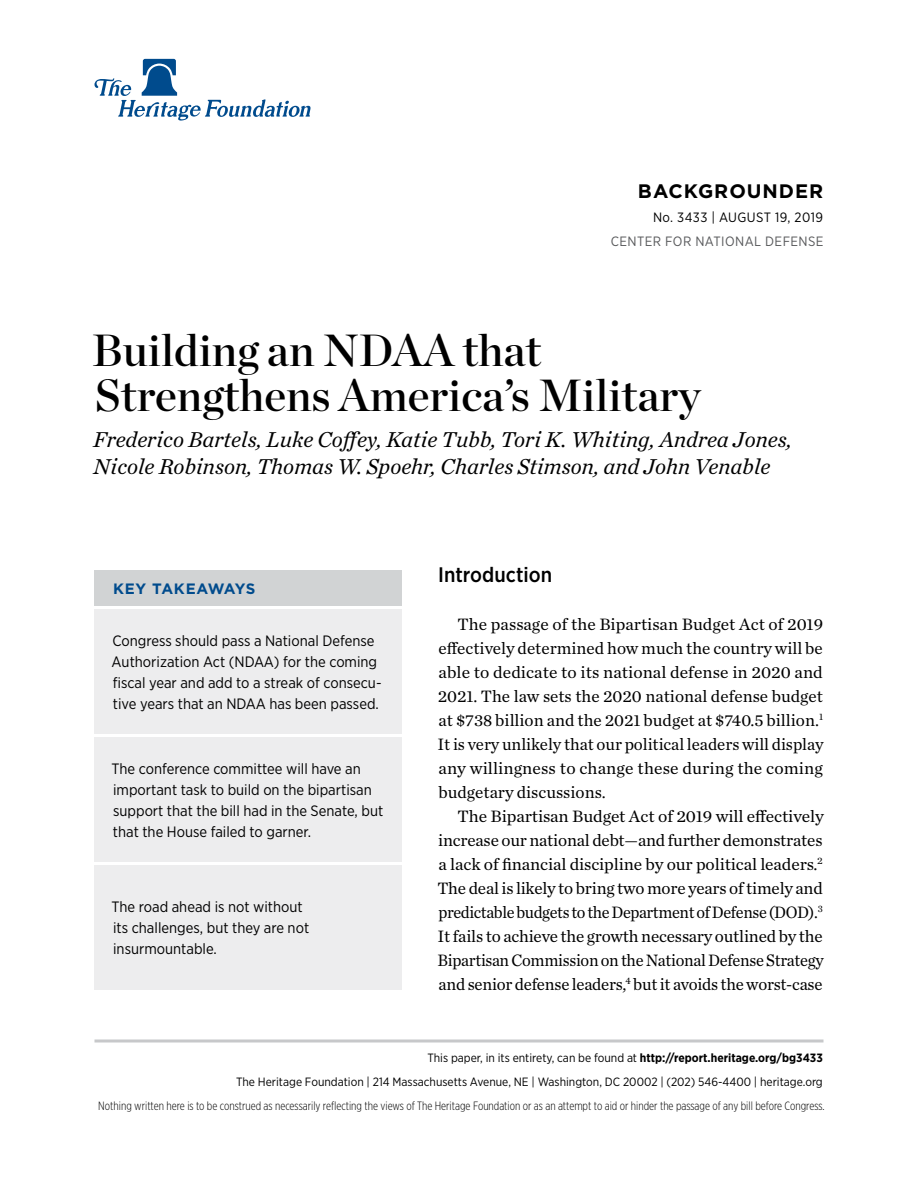
<style>
.page{position:relative;width:918px;height:1188px;background:#fff}
.page>*{position:absolute;margin:0;border:0;box-sizing:border-box;transform-origin:0 0}
.t1{font:45px/45px "Chronicle Display Semi";color:#000}
.t2{font:italic 22.5px/27px "Chronicle Text G1";color:#000}
.t3{font:500 21px "Gotham Narrow";color:#000}
.t4{font:700 19.5px "Gotham";letter-spacing:.05em;color:#000}
.t5{font:17.25px/24px "Chronicle Text G1";letter-spacing:-.01em;color:#000;text-align:justify}
.t6{font:15px/21px "Gotham Narrow";color:#000}
.t7{font:700 15px "Gotham";letter-spacing:.03em;color:#004b8d}
.t8{font:13.5px "Gotham Narrow";letter-spacing:.03em;color:#58595b}
.t9{font:13.5px "Gotham Narrow";letter-spacing:.03em;color:#000}
.t10{font:12px/24px "Gotham Narrow";color:#000;text-align:right}
.t11{font:300 12px "Gotham X Narrow";color:#000}
.s1{font-weight:700}
</style>
<div class="page">
<hr style="left:94px;top:1040px;width:730px;height:2px;background:#c7c8ca">
<svg style="left:94px;top:59px;width:216px;height:62px"></svg>
<div style="left:94px;top:609px;width:308px;height:125px;background:#ededee"></div>
<div style="left:94px;top:570px;width:308px;height:36px;background:#d1d3d4"></div>
<div style="left:94px;top:737px;width:308px;height:125px;background:#ededee"></div>
<div style="left:94px;top:865px;width:308px;height:125px;background:#ededee"></div>
<p class="t4" style="left:638px;top:178px;width:187px">BACKGROUNDER</p>
<p class="t9" style="left:653px;top:209px;width:171px">No. 3433 | August 19, 2019</p>
<p class="t8" style="left:611px;top:233px;width:214px">CENTER FOR NATIONAL DEFENSE</p>
<h1 class="t1" style="left:92px;top:325px;width:610px">Building an NDAA that<br>Strengthens America’s Military</h1>
<h2 class="t2" style="left:93px;top:425px;width:700px">Frederico Bartels, Luke Coffey, Katie Tubb, Tori K. Whiting, Andrea Jones,<br>Nicole Robinson, Thomas W. Spoehr, Charles Stimson, and John Venable</h2>
<p class="t7" style="left:113px;top:579px;width:144px">KEY TAKEAWAYS</p>
<p class="t6" style="left:112px;top:630px;width:271px">Congress should pass a National Defense Authorization Act (NDAA) for the coming fiscal year and add to a streak of consecu&shy;tive years that an NDAA has been passed.</p>
<p class="t6" style="left:112px;top:758px;width:273px">The conference committee will have an important task to build on the bipartisan support that the bill had in the Senate, but that the House failed to garner.</p>
<p class="t6" style="left:112px;top:896px;width:199px">The road ahead is not without its challenges, but they are not insurmountable.</p>
<p class="t3" style="left:438px;top:561px;width:115px">Introduction</p>
<p class="t5" style="left:437px;top:611px;width:388px;text-indent:20px">The passage of the Bipartisan Budget Act of 2019 effectively determined how much the country will be able to dedicate to its national defense in 2020 and 2021. The law sets the 2020 national defense budget at $738 billion and the 2021 budget at $740.5 billion.<sup>1<br></sup>It is very unlikely that our political leaders will display any willingness to change these during the coming budgetary discussions.</p>
<p class="t5" style="left:437px;top:803px;width:388px;text-indent:20px">The Bipartisan Budget Act of 2019 will effectively increase our national debt—and further demonstrates a lack of financial discipline by our political leaders.<sup>2<br></sup>The deal is likely to bring two more years of timely and predictable budgets to the Department of Defense (DOD).<sup>3<br></sup>It fails to achieve the growth necessary outlined by the Bipartisan Commission on the National Defense Strategy and senior defense leaders,<sup>4</sup> but it avoids the worst-case</p>
<p class="t10" style="left:236px;top:1046px;width:588px">This paper, in its entirety, can be found at <span class="s1">http://report.heritage.org/bg3433<br></span>The Heritage Foundation | 214 Massachusetts Avenue, NE | Washington, DC 20002 | (202) 546-4400 | heritage.org</p>
<p class="t11" style="left:98px;top:1099px;width:728px">Nothing written here is to be construed as necessarily reflecting the views of The Heritage Foundation or as an attempt to aid or hinder the passage of any bill before Congress.</p>
</div>
